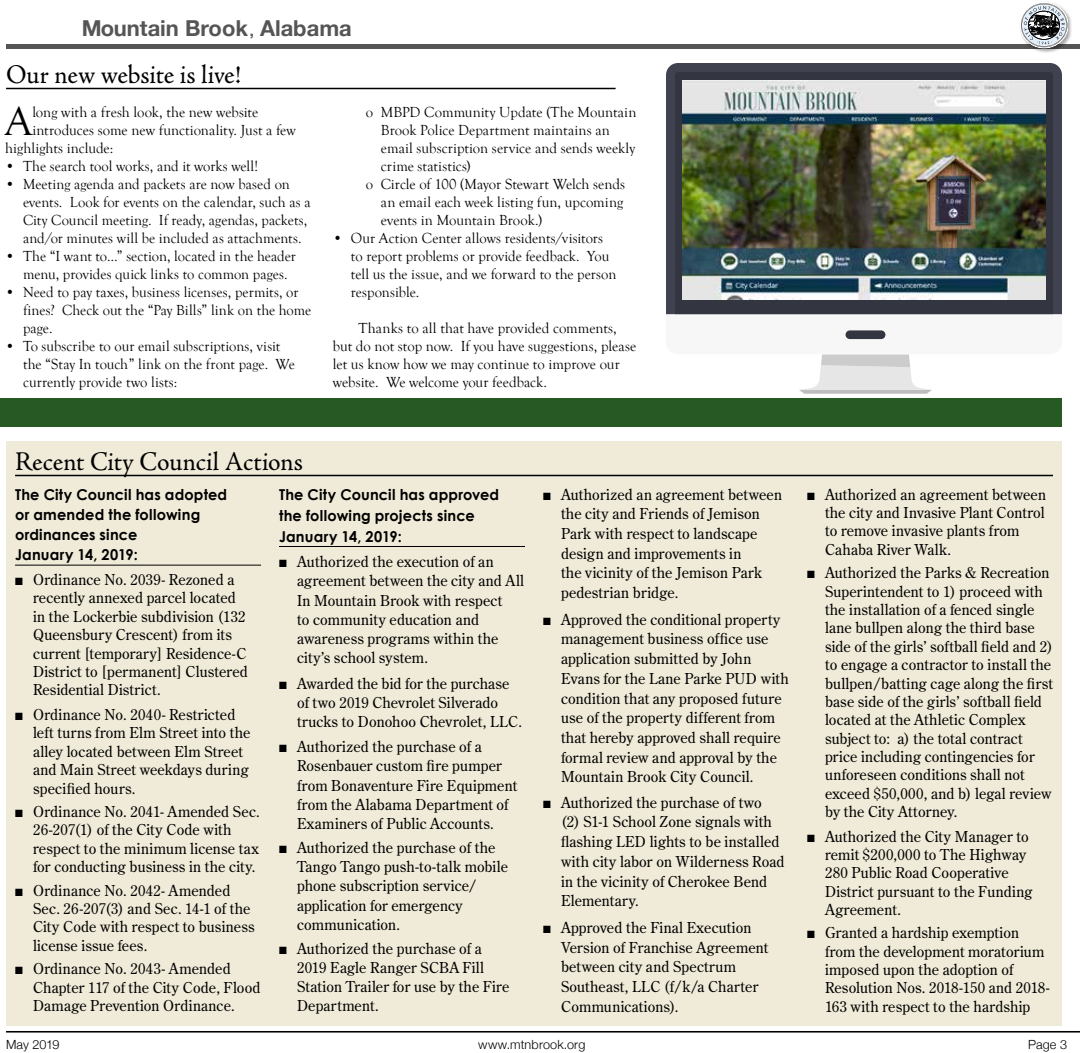
<style>
.page{position:relative;width:1080px;height:1053px;background:#fff}
.page>*{position:absolute;margin:0;border:0;box-sizing:border-box;transform-origin:0 0}
.t1{font:41.7px "Goudy Old Style T";color:#000}
.t2{font:27px "Adobe Jenson Pro";letter-spacing:-.005em;color:#000}
.t3{font:700 21.9px "Helvetica Neue";color:#555}
.t4{font:15px/18.3px "Century Old Style Std";letter-spacing:.01em;color:#000}
.t5{font:15px/18px "Goudy Old Style T";color:#000}
.t6{font:700 15px/20.2px "Century Gothic";letter-spacing:.01em;color:#000}
.t7{font:300 12.6px "Helvetica Neue";letter-spacing:.01em;color:#000}
.s1{font-size:14.7px}
</style>
<div class="page">
<hr style="left:6px;top:45px;width:1074px;height:4px;background:#555">
<div style="left:1019px;top:1px;width:53px;height:52px;background:#000;opacity:.35"></div>
<svg style="left:1020px;top:2px;width:47px;height:47px"></svg>
<hr style="left:6px;top:1031px;width:1074px;height:2px;background:#000">
<hr style="left:6px;top:88px;width:610px;height:1px;background:#000">
<div style="left:6px;top:442px;width:1056px;height:584px;background:#f0ebd8"></div>
<hr style="left:15px;top:475px;width:1038px;height:1px;background:#000">
<hr style="left:15px;top:565px;width:246px;height:1px;background:#000">
<hr style="left:279px;top:546px;width:246px;height:1px;background:#000">
<div style="left:0;top:398px;width:1062px;height:29px;background:#275924"></div>
<div style="left:666px;top:63px;width:396px;height:251px;background:#40424f"></div>
<div style="left:675px;top:72px;width:378px;height:242px;background:#333640"></div>
<img style="left:682px;top:80px;width:364px;height:219px">
<svg style="left:666px;top:314px;width:396px;height:80px"></svg>
<div style="left:846px;top:330px;width:39px;height:9px;background:#333640;border-radius:4px"></div>
<h3 class="t3" style="left:82px;top:11px;width:271px">Mountain Brook<span class="s1">,</span> Alabama</h3>
<h2 class="t2" style="left:6px;top:60px;width:237px">Our new website is live!</h2>
<h1 class="t1" style="left:5px;top:99px;width:29px">A</h1>
<p class="t5" style="left:32px;top:103px;width:227px">long with a fresh look, the new website</p>
<p class="t5" style="left:32px;top:121px;width:265px">introduces some new functionality. Just a few</p>
<p class="t5" style="left:5px;top:139px;width:110px">highlights include:</p>
<p class="t5" style="left:5px;top:157px;width:254px">• The search tool works, and it works well!</p>
<p class="t5" style="left:23px;top:175px;width:289px;text-indent:-18px">• Meeting agenda and packets are now based on events. Look for events on the calendar, such as a City Council meeting. If ready, agendas, packets, and/or minutes will be included as attachments.</p>
<p class="t5" style="left:23px;top:247px;width:274px;text-indent:-18px">• The “I want to…” section, located in the header menu, provides quick links to common pages.</p>
<p class="t5" style="left:23px;top:283px;width:290px;text-indent:-18px">• Need to pay taxes, business licenses, permits, or fines? Check out the “Pay Bills” link on the home page.</p>
<p class="t5" style="left:23px;top:337px;width:273px;text-indent:-18px">• To subscribe to our email subscriptions, visit the “Stay In touch” link on the front page. We currently provide two lists:</p>
<p class="t5" style="left:366px;top:103px;width:272px">o MBPD Community Update (The Mountain</p>
<p class="t5" style="left:381px;top:121px;width:231px">Brook Police Department maintains an</p>
<p class="t5" style="left:381px;top:139px;width:256px">email subscription service and sends weekly</p>
<p class="t5" style="left:381px;top:157px;width:91px">crime statistics)</p>
<p class="t5" style="left:366px;top:175px;width:261px">o Circle of 100 (Mayor Stewart Welch sends</p>
<p class="t5" style="left:381px;top:193px;width:244px">an email each week listing fun, upcoming</p>
<p class="t5" style="left:381px;top:211px;width:163px">events in Mountain Brook.)</p>
<p class="t5" style="left:351px;top:229px;width:267px;text-indent:-18px">• Our Action Center allows residents/visitors to report problems or provide feedback. You tell us the issue, and we forward to the person responsible.</p>
<p class="t5" style="left:333px;top:319px;width:305px;text-indent:26px">Thanks to all that have provided comments, but do not stop now. If you have suggestions, please let us know how we may continue to improve our website. We welcome your feedback.</p>
<h2 class="t2" style="left:15px;top:447px;width:289px">Recent City Council Actions</h2>
<p class="t6" style="left:15px;top:484px;width:214px">The City Council has adopted or amended the following ordinances since<br>January 14, 2019:</p>
<p class="t4" style="left:33px;top:570px;width:216px;text-indent:-18px">■ Ordinance No. 2039- Rezoned a recently annexed parcel located in the Lockerbie subdivision (132<br>Queensbury Crescent) from its current [temporary] Residence-C<br>District to [permanent] Clustered<br>Residential District.</p>
<p class="t4" style="left:33px;top:705px;width:219px;text-indent:-18px">■ Ordinance No. 2040- Restricted left turns from Elm Street into the alley located between Elm Street and Main Street weekdays during specified hours.</p>
<p class="t4" style="left:33px;top:802px;width:228px;text-indent:-18px">■ Ordinance No. 2041- Amended Sec.<br>26-207(1) of the City Code with respect to the minimum license tax for conducting business in the city.</p>
<p class="t4" style="left:33px;top:881px;width:223px;text-indent:-18px">■ Ordinance No. 2042- Amended<br>Sec. 26-207(3) and Sec. 14-1 of the<br>City Code with respect to business license issue fees.</p>
<p class="t4" style="left:33px;top:959px;width:229px;text-indent:-18px">■ Ordinance No. 2043- Amended<br>Chapter 117 of the City Code, Flood<br>Damage Prevention Ordinance.</p>
<p class="t6" style="left:279px;top:483px;width:222px;line-height:21px">The City Council has approved the following projects since<br>January 14, 2019:</p>
<p class="t4" style="left:297px;top:552px;width:229px;line-height:19.2px;text-indent:-18px">■ Authorized the execution of an agreement between the city and All<br>In Mountain Brook with respect<br>to community education and awareness programs within the city’s school system.</p>
<p class="t4" style="left:297px;top:674px;width:226px;line-height:19.2px;text-indent:-18px">■ Awarded the bid for the purchase of two 2019 Chevrolet Silverado trucks to Donohoo Chevrolet, LLC.</p>
<p class="t4" style="left:297px;top:737px;width:222px;line-height:19.2px;text-indent:-18px">■ Authorized the purchase of a<br>Rosenbauer custom fire pumper from Bonaventure Fire Equipment from the Alabama Department of<br>Examiners of Public Accounts.</p>
<p class="t4" style="left:297px;top:838px;width:212px;line-height:19.2px;text-indent:-18px">■ Authorized the purchase of the<br>Tango Tango push-to-talk mobile phone subscription service/ application for emergency communication.</p>
<p class="t4" style="left:297px;top:939px;width:214px;line-height:19.2px;text-indent:-18px">■ Authorized the purchase of a<br>2019 Eagle Ranger SCBA Fill<br>Station Trailer for use by the Fire<br>Department.</p>
<p class="t4" style="left:561px;top:484px;width:223px;line-height:19.8px;text-indent:-18px">■ Authorized an agreement between the city and Friends of Jemison<br>Park with respect to landscape design and improvements in<br>the vicinity of the Jemison Park pedestrian bridge.</p>
<p class="t4" style="left:561px;top:609px;width:229px;line-height:19.8px;text-indent:-18px">■ Approved the conditional property management business office use application submitted by John Evans for the Lane Parke PUD with condition that any proposed future use of the property different from that hereby approved shall require formal review and approval by the Mountain Brook City Council.</p>
<p class="t4" style="left:561px;top:792px;width:225px;line-height:19.8px;text-indent:-18px">■ Authorized the purchase of two<br>(2) S1-1 School Zone signals with flashing LED lights to be installed with city labor on Wilderness Road in the vicinity of Cherokee Bend<br>Elementary.</p>
<p class="t4" style="left:561px;top:917px;width:209px;line-height:19.8px;text-indent:-18px">■ Approved the Final Execution<br>Version of Franchise Agreement between city and Spectrum<br>Southeast, LLC (f/k/a Charter<br>Communications).</p>
<p class="t4" style="left:825px;top:485px;width:223px;text-indent:-18px">■ Authorized an agreement between the city and Invasive Plant Control to remove invasive plants from<br>Cahaba River Walk.</p>
<p class="t4" style="left:825px;top:563px;width:229px;text-indent:-18px">■ Authorized the Parks &amp; Recreation Superintendent to 1) proceed with the installation of a fenced single lane bullpen along the third base side of the girls’ softball field and 2) to engage a contractor to install the bullpen/batting cage along the first base side of the girls’ softball field located at the Athletic Complex subject to: a) the total contract price including contingencies for unforeseen conditions shall not exceed $50,000, and b) legal review by the City Attorney.</p>
<p class="t4" style="left:825px;top:827px;width:209px;text-indent:-18px">■ Authorized the City Manager to remit $200,000 to The Highway<br>280 Public Road Cooperative<br>District pursuant to the Funding<br>Agreement.</p>
<p class="t4" style="left:825px;top:923px;width:226px;text-indent:-18px">■ Granted a hardship exemption from the development moratorium imposed upon the adoption of<br>Resolution Nos. 2018-150 and 2018-<br>163 with respect to the hardship</p>
<p class="t7" style="left:6px;top:1034px;width:55px">May 2019</p>
<p class="t7" style="left:478px;top:1034px;width:109px">www.mtnbrook.org</p>
<p class="t7" style="left:1028px;top:1034px;width:40px">Page 3</p>
</div>
